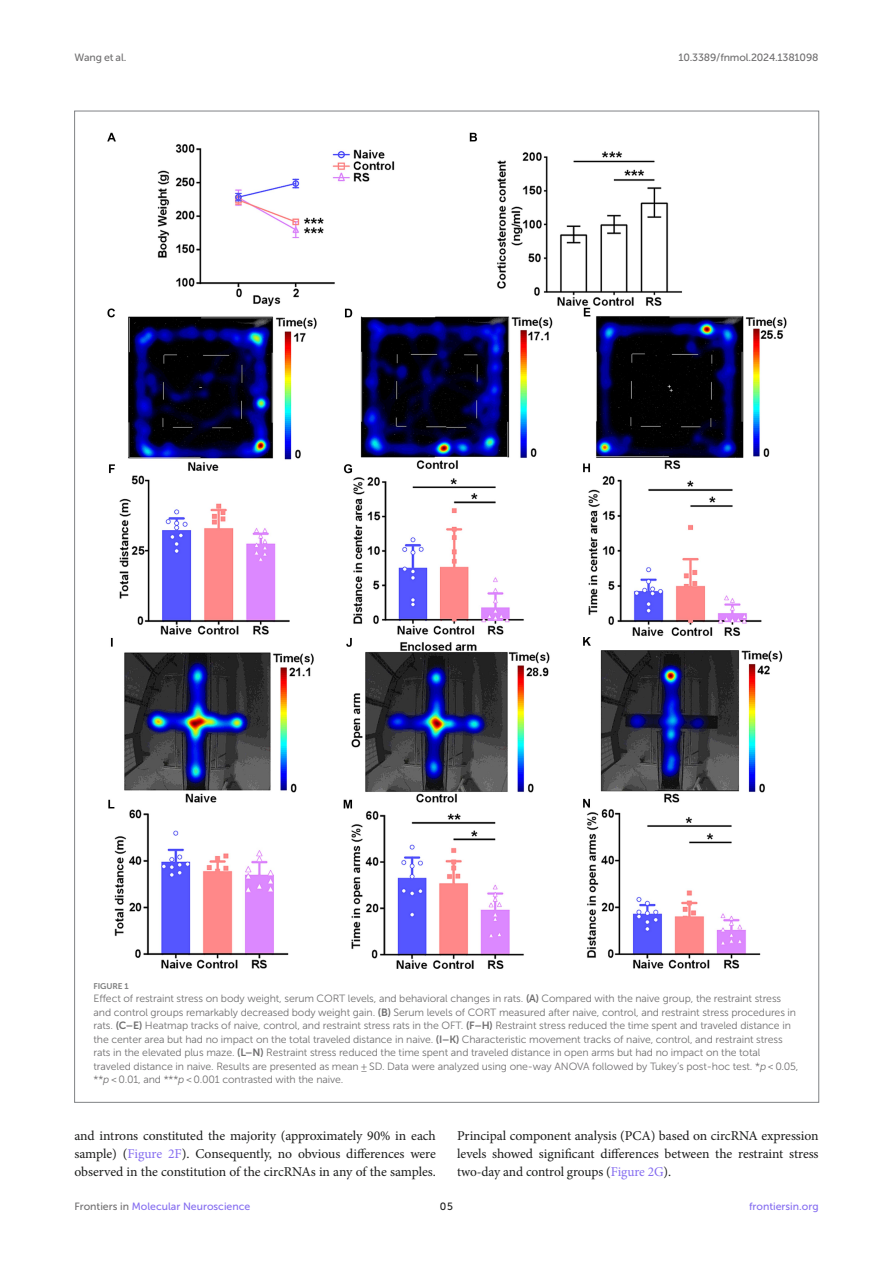
<style>
.page{position:relative;width:893px;height:1263px;background:#fff}
.page>*{position:absolute;margin:0;border:0;box-sizing:border-box;transform-origin:0 0}
.TEXT{font:13.5px/18px "Minion Pro";letter-spacing:-.01em;color:#1b1c1b;text-align:justify}
.FIG_LEG{font:10.5px/13.5px "Museo Sans 300";letter-spacing:-.01em;color:#706f70}
.t1{font:10.5px "Museo Sans 500";color:#856df0}
.t2{font:10.5px "Museo Sans 500";letter-spacing:-.015em;color:#706f70}
.t3{font:10.5px "Museo Sans 500";color:#1b1c1b}
.FIG_HD{font:8.25px "Museo Sans 700";letter-spacing:-.01em;color:#7e7f7f}
.s1{font-family:"Museo Sans 700"}
.s2{font-style:italic}
.s3{color:#856df0}
.s4{color:#706f70}
</style>
<div class="page">
<img style="left:107px;top:132px;width:680px;height:837px">
<p class="t2" style="left:74px;top:51px;width:53px">Wang et al.</p>
<p class="t2" style="left:678px;top:51px;width:142px">10.3389/fnmol.2024.1381098</p>
<p class="FIG_HD" style="left:94px;top:981px;width:37px">FIGURE 1</p>
<p class="FIG_LEG" style="left:94px;top:992px;width:706px">Effect of restraint stress on body weight, serum CORT levels, and behavioral changes in rats. <span class="s1">(A)</span> Compared with the naive group, the restraint stress and control groups remarkably decreased body weight gain. <span class="s1">(B)</span> Serum levels of CORT measured after naive, control, and restraint stress procedures in rats. <span class="s1">(C–E)</span> Heatmap tracks of naive, control, and restraint stress rats in the OFT. <span class="s1">(F–H)</span> Restraint stress reduced the time spent and traveled distance in the center area but had no impact on the total traveled distance in naive. <span class="s1">(I–K)</span> Characteristic movement tracks of naive, control, and restraint stress rats in the elevated plus maze. <span class="s1">(L–N)</span> Restraint stress reduced the time spent and traveled distance in open arms but had no impact on the total traveled distance in naive. Results are presented as mean ± SD. Data were analyzed using one-way ANOVA followed by Tukey’s post-hoc test. *<span class="s2">p</span> &lt; 0.05, **<span class="s2">p</span> &lt; 0.01, and ***<span class="s2">p</span> &lt; 0.001 contrasted with the naive.</p>
<p class="TEXT" style="left:74px;top:1127px;width:363px">and introns constituted the majority (approximately 90% in each sample) (<span class="s3">Figure 2F</span>). Consequently, no obvious differences were observed in the constitution of the circRNAs in any of the samples.</p>
<p class="TEXT" style="left:457px;top:1127px;width:363px">Principal component analysis (PCA) based on circRNA expression levels showed significant differences between the restraint stress two-day and control groups (<span class="s3">Figure 2G</span>).</p>
<p class="t1" style="left:74px;top:1200px;width:177px"><span class="s4">Frontiers in</span> Molecular Neuroscience</p>
<p class="t3" style="left:440px;top:1200px;width:14px">05</p>
<p class="t1" style="left:749px;top:1200px;width:71px">frontiersin.org</p>
</div>
